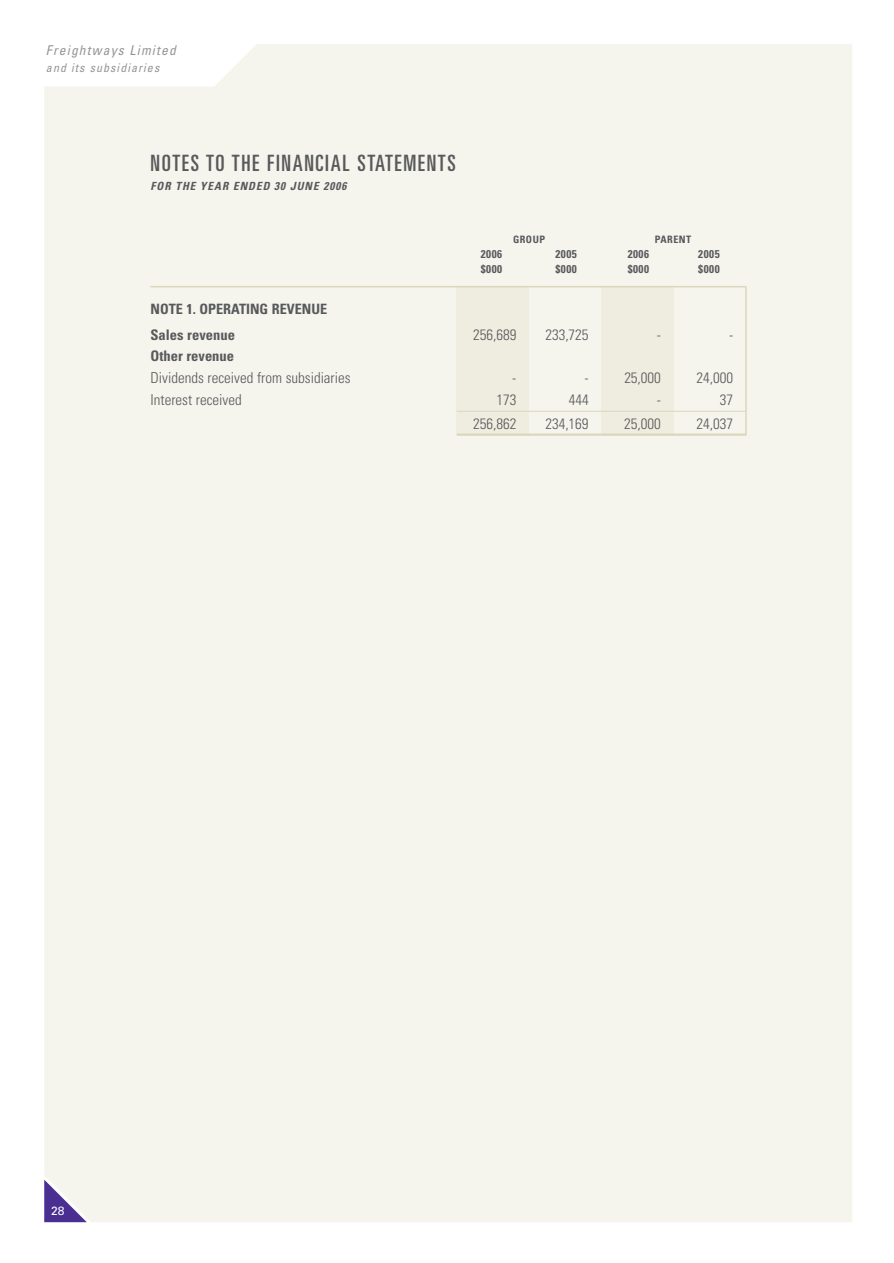
<style>
.page{position:relative;width:894px;height:1263px;background:#fff}
.page>*{position:absolute;margin:0;border:0;box-sizing:border-box;transform-origin:0 0}
.t1{font:ultra-condensed 22.5px "Univers";letter-spacing:.075em;color:#58595b}
.t2{font:300 condensed 15px "Univers";color:#58595b}
.t3{font:700 condensed 14.55px "Univers";color:#58595b}
.t4{font:700 condensed 14.25px "Univers";color:#58595b}
.t5{font:italic condensed 13.5px "Univers";color:#939598}
.t6{font:italic condensed 12px "Univers";color:#939598}
.t7{font:12px "Univers";color:#fff}
.t8{font:700 condensed 11.25px "Univers";letter-spacing:.045em;color:#58595b}
.t9{font:italic 700 condensed 11.25px "Univers";letter-spacing:.09em;color:#58595b}
.t10{font:700 condensed 10.2px "Univers";letter-spacing:.045em;color:#58595b}
</style>
<div class="page">
<div style="left:44px;top:44px;width:808px;height:1179px;background:#f5f4ed"></div>
<p class="t5" style="left:46px;top:46px;width:134px">Freightways Limited</p>
<p class="t6" style="left:46px;top:63px;width:117px">and its subsidiaries</p>
<h1 class="t1" style="left:151px;top:154px;width:307px">NOTES TO THE FINANCIAL STATEMENTS</h1>
<p class="t9" style="left:151px;top:182px;width:200px">FOR THE YEAR ENDED 30 JUNE 2006</p>
<p class="t10" style="left:513px;top:235px;width:33px">GROUP</p>
<p class="t10" style="left:655px;top:235px;width:38px">PARENT</p>
<p class="t8" style="left:481px;top:250px;width:23px">2006</p>
<p class="t8" style="left:555px;top:250px;width:23px">2005</p>
<p class="t8" style="left:627px;top:250px;width:23px">2006</p>
<p class="t8" style="left:698px;top:250px;width:23px">2005</p>
<p class="t8" style="left:481px;top:265px;width:23px">$000</p>
<p class="t8" style="left:555px;top:265px;width:23px">$000</p>
<p class="t8" style="left:627px;top:265px;width:23px">$000</p>
<p class="t8" style="left:698px;top:265px;width:23px">$000</p>
<p class="t4" style="left:151px;top:303px;width:178px">NOTE 1. OPERATING REVENUE</p>
<p class="t3" style="left:151px;top:329px;width:86px">Sales revenue</p>
<p class="t2" style="left:473px;top:329px;width:45px">256,689</p>
<p class="t2" style="left:545px;top:329px;width:45px">233,725</p>
<p class="t2" style="left:657px;top:329px;width:6px">-</p>
<p class="t2" style="left:729px;top:329px;width:6px">-</p>
<p class="t3" style="left:151px;top:351px;width:85px">Other revenue</p>
<p class="t2" style="left:151px;top:372px;width:202px">Dividends received from subsidiaries</p>
<p class="t2" style="left:512px;top:372px;width:6px">-</p>
<p class="t2" style="left:584px;top:372px;width:78px">- 25,000</p>
<p class="t2" style="left:696px;top:372px;width:38px">24,000</p>
<p class="t2" style="left:151px;top:394px;width:93px">Interest received</p>
<p class="t2" style="left:496px;top:394px;width:21px">173</p>
<p class="t2" style="left:569px;top:394px;width:21px">444</p>
<p class="t2" style="left:657px;top:394px;width:6px">-</p>
<p class="t2" style="left:720px;top:394px;width:15px">37</p>
<p class="t2" style="left:473px;top:418px;width:45px">256,862</p>
<p class="t2" style="left:545px;top:418px;width:45px">234,169</p>
<p class="t2" style="left:624px;top:418px;width:38px">25,000</p>
<p class="t2" style="left:696px;top:418px;width:38px">24,037</p>
<p class="t7" style="left:51px;top:1206px;width:15px">28</p>
</div>
